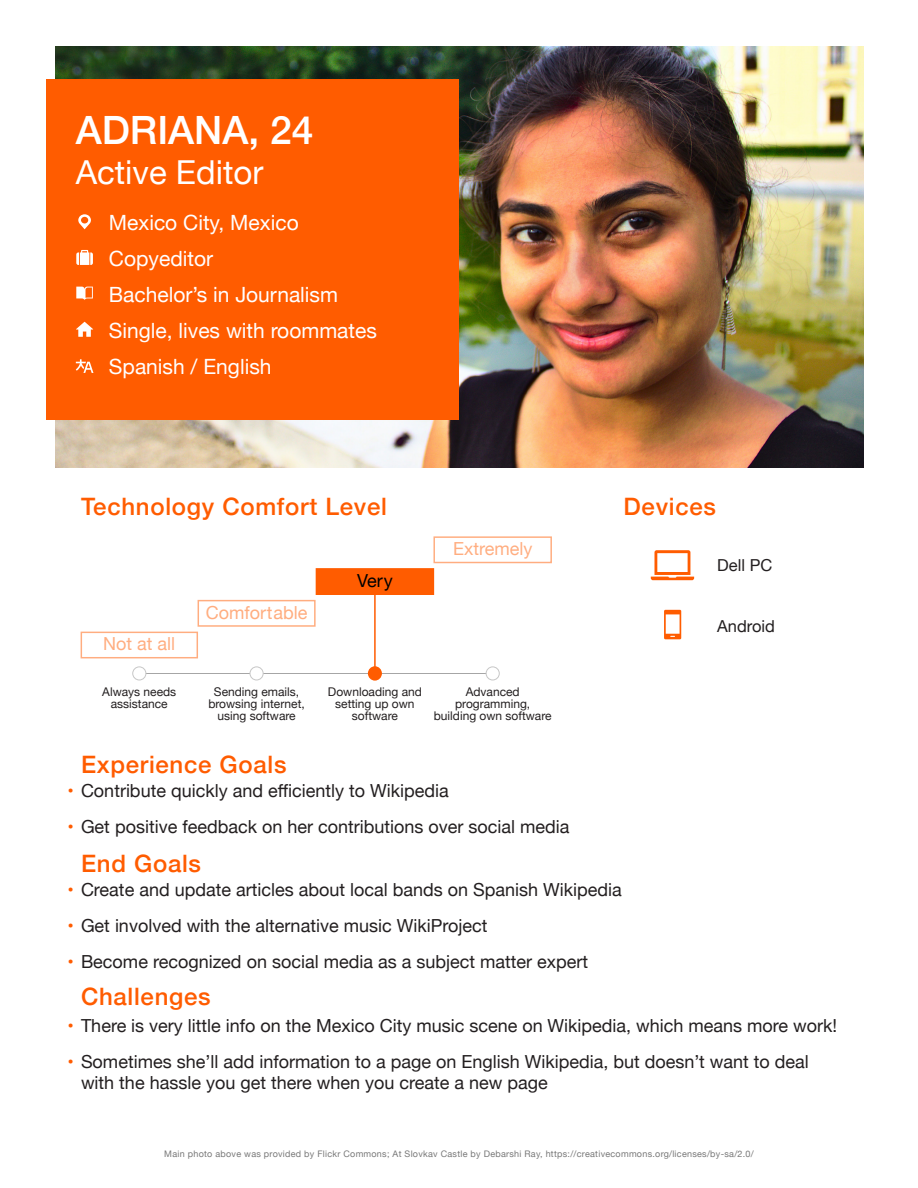
<style>
.page{position:relative;width:918px;height:1188px;background:#fff}
.page>*{position:absolute;margin:0;border:0;box-sizing:border-box;transform-origin:0 0}
.t1{font:500 39px "Helvetica Neue";color:#fff}
.t2{font:33px "Helvetica Neue";color:#fff}
.t3{font:500 24px "Helvetica Neue";letter-spacing:.03em;color:#ff5c00}
.t4{font:21px/36px "Helvetica Neue";color:#fff}
.t5{font:18px/21px "Helvetica Neue";color:#231f20}
.t6{font:18px "Helvetica Neue";color:#ff5c00}
.t7{font:18px "Helvetica Neue";color:#000}
.t8{font:16.5px "Helvetica Neue";color:#231f20}
.t9{font:12px/12px "Helvetica Neue";color:#231f20;text-align:center}
.t10{font:9px "Helvetica Neue";letter-spacing:.03em;color:#787878}
.s1{color:#ff5c00}
</style>
<div class="page">
<img style="left:56px;top:46px;width:808px;height:421px">
<div style="left:46px;top:79px;width:412px;height:340px;background:#ff5c00"></div>
<svg style="left:78px;top:214px;width:13px;height:15px"></svg>
<svg style="left:76px;top:250px;width:17px;height:15px"></svg>
<svg style="left:76px;top:287px;width:17px;height:13px"></svg>
<svg style="left:76px;top:322px;width:17px;height:15px"></svg>
<svg style="left:76px;top:359px;width:17px;height:14px"></svg>
<hr style="left:138px;top:673px;width:356px;height:1px;background:#787878">
<hr style="left:374px;top:590px;width:2px;height:83px;background:#ff5c00">
<div style="left:316px;top:569px;width:117px;height:25px;background:#ff5c00"></div>
<div style="left:316px;top:568px;width:118px;height:27px;border:2px solid #ff5c00"></div>
<div style="left:368px;top:666px;width:14px;height:15px;background:#ff5c00;border-radius:50%"></div>
<div style="left:133px;top:667px;width:13px;height:13px;background:#fff;border-radius:50%"></div>
<div style="left:132px;top:666px;width:14px;height:14px;border:1px solid #c7c7c7;border-radius:50%"></div>
<div style="left:486px;top:667px;width:13px;height:13px;background:#fff;border-radius:50%"></div>
<div style="left:486px;top:666px;width:14px;height:14px;border:1px solid #c7c7c7;border-radius:50%"></div>
<div style="left:250px;top:667px;width:13px;height:13px;background:#fff;border-radius:50%"></div>
<div style="left:250px;top:666px;width:14px;height:14px;border:1px solid #c7c7c7;border-radius:50%"></div>
<svg style="left:664px;top:610px;width:17px;height:29px"></svg>
<svg style="left:651px;top:550px;width:43px;height:30px"></svg>
<h1 class="t1" style="left:76px;top:106px;width:239px">ADRIANA, 24</h1>
<h2 class="t2" style="left:76px;top:152px;width:189px">Active Editor</h2>
<p class="t4" style="left:109px;top:204px;width:269px">Mexico City, Mexico<br>Copyeditor<br>Bachelor’s in Journalism<br>Single, lives with roommates<br>Spanish / English</p>
<h3 class="t3" style="left:81px;top:491px;width:308px">Technology Comfort Level</h3>
<h3 class="t3" style="left:624px;top:492px;width:94px">Devices</h3>
<p class="t6" style="left:103px;top:633px;width:73px">Not at all</p>
<p class="t6" style="left:206px;top:601px;width:103px">Comfortable</p>
<p class="t7" style="left:357px;top:570px;width:37px">Very</p>
<p class="t6" style="left:453px;top:538px;width:81px">Extremely</p>
<p class="t9" style="left:208px;top:686px;width:98px">Sending emails, browsing internet, using software</p>
<p class="t9" style="left:102px;top:686px;width:75px">Always needs assistance</p>
<p class="t9" style="left:328px;top:686px;width:96px">Downloading and setting up own software</p>
<p class="t9" style="left:434px;top:686px;width:119px">Advanced programming, building own software</p>
<h3 class="t3" style="left:81px;top:749px;width:207px">Experience Goals</h3>
<p class="t5" style="left:68px;top:780px;width:383px"><span class="s1">•</span> Contribute quickly and efficiently to Wikipedia</p>
<p class="t5" style="left:68px;top:816px;width:503px"><span class="s1">•</span> Get positive feedback on her contributions over social media</p>
<h3 class="t3" style="left:81px;top:848px;width:122px">End Goals</h3>
<p class="t5" style="left:68px;top:878px;width:556px"><span class="s1">•</span> Create and update articles about local bands on Spanish Wikipedia</p>
<p class="t5" style="left:68px;top:914px;width:421px"><span class="s1">•</span> Get involved with the alternative music WikiProject</p>
<p class="t5" style="left:68px;top:950px;width:522px"><span class="s1">•</span> Become recognized on social media as a subject matter expert</p>
<p class="t8" style="left:717px;top:555px;width:56px">Dell PC</p>
<p class="t8" style="left:717px;top:616px;width:59px">Android</p>
<h3 class="t3" style="left:81px;top:982px;width:131px">Challenges</h3>
<p class="t5" style="left:68px;top:1015px;width:771px"><span class="s1">•</span> There is very little info on the Mexico City music scene on Wikipedia, which means more work!</p>
<p class="t5" style="left:81px;top:1051px;width:729px;text-indent:-14px"><span class="s1">•</span> Sometimes she’ll add information to a page on English Wikipedia, but doesn’t want to deal with the hassle you get there when you create a new page</p>
<p class="t10" style="left:164px;top:1148px;width:591px">Main photo above was provided by Flickr Commons; At Slovkav Castle by Debarshi Ray, https://creativecommons.org/licenses/by-sa/2.0/</p>
</div>
